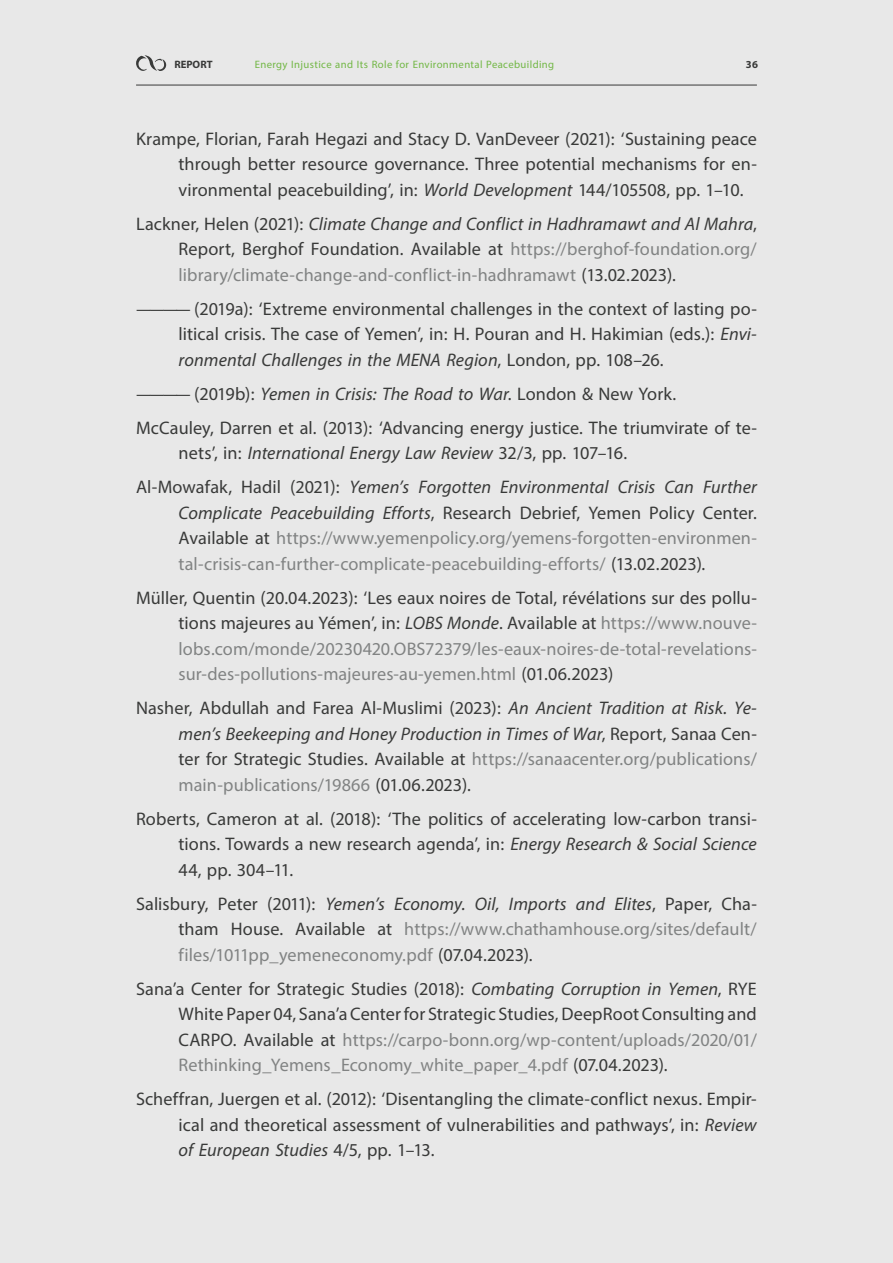
<style>
.page{position:relative;width:893px;height:1263px;background:#e8e8e8}
.page>*{position:absolute;margin:0;border:0;box-sizing:border-box;transform-origin:0 0}
.t1{font:25.5px/25.5px "Myriad Arabic";letter-spacing:.005em;color:#393a39;text-align:justify}
.t2{font:25.5px/25.5px "Myriad Arabic";color:#818383;text-align:justify}
.t3{font:italic 25.5px/34px "Myriad Arabic";letter-spacing:.005em;color:#393a39}
.t4{font:15px "Myriad Arabic";letter-spacing:.025em;color:#72b745}
.t5{font:700 15px "Myriad Arabic";color:#393a39}
.s1{font-style:italic}
.s2{color:#393a39}
.s3{font-style:italic;color:#393a39}
.s4{font-style:normal}
.s5{color:#818383}
</style>
<div class="page">
<hr style="left:136px;top:85px;width:621px;height:1px;background:#393a39">
<svg style="left:136px;top:55px;width:30px;height:16px"></svg>
<p class="t5" style="left:174px;top:54px;width:40px">REPORT</p>
<p class="t4" style="left:255px;top:54px;width:301px">Energy Injustice and Its Role for Environmental Peacebuilding</p>
<p class="t5" style="left:746px;top:54px;width:14px">36</p>
<p class="t1" style="left:179px;top:126px;width:580px;text-indent:-43px">Krampe, Florian, Farah Hegazi and Stacy D. VanDeveer (2021): ‘Sustaining peace through better resource governance. Three potential mechanisms for en&shy;vironmental peacebuilding’, in: <span class="s1">World Development</span> 144/105508, pp. 1–10.</p>
<p class="t2" style="left:179px;top:211px;width:580px;text-indent:-43px"><span class="s2">Lackner, Helen (2021):</span> <span class="s3">Climate Change and Conflict in Hadhramawt and Al Mahra</span><span class="s2">, Report, Berghof Foundation. Available at</span> https://berghof-foundation.org/ library/climate-change-and-conflict-in-hadhramawt <span class="s2">(13.02.2023).</span></p>
<p class="t1" style="left:179px;top:296px;width:580px;text-indent:-43px">———— (2019a): ‘Extreme environmental challenges in the context of lasting po&shy;litical crisis. The case of Yemen’, in: H. Pouran and H. Hakimian (eds.): <span class="s1">Envi&shy;ronmental Challenges in the MENA Region</span>, London, pp. 108–26.</p>
<p class="t1" style="left:136px;top:377px;width:622px;line-height:34px">———— (2019b): <span class="s1">Yemen in Crisis: The Road to War</span>. London &amp; New York.<br>McCauley, Darren et al. (2013): ‘Advancing energy justice. The triumvirate of te-</p>
<p class="t3" style="left:136px;top:436px;width:622px;text-indent:43px"><span class="s4">nets’, in:</span> International Energy Law Review <span class="s4">32/3, pp. 107–16.<br>Al-Mowafak, Hadil (2021):</span> Yemen’s Forgotten Environmental Crisis Can Further</p>
<p class="t2" style="left:179px;top:500px;width:580px"><span class="s3">Complicate Peacebuilding Efforts</span><span class="s2">, Research Debrief, Yemen Policy Center.<br>Available at</span> https://www.yemenpolicy.org/yemens-forgotten-environmen&shy;tal-crisis-can-further-complicate-peacebuilding-efforts/ <span class="s2">(13.02.2023).</span></p>
<p class="t2" style="left:179px;top:585px;width:580px;text-indent:-43px"><span class="s2">Müller, Quentin (20.04.2023): ‘Les eaux noires de Total, révélations sur des pollu&shy;tions majeures au Yémen’, in:</span> <span class="s3">LOBS Monde</span><span class="s2">. Available at</span> https://www.nouve&shy;lobs.com/monde/20230420.OBS72379/les-eaux-noires-de-total-revelations&shy;sur-des-pollutions-majeures-au-yemen.html <span class="s2">(01.06.2023)</span></p>
<p class="t1" style="left:179px;top:696px;width:580px;text-indent:-43px">Nasher, Abdullah and Farea Al-Muslimi (2023): <span class="s1">An Ancient Tradition at Risk. Ye&shy;men’s Beekeeping and Honey Production in Times of War</span>, Report, Sanaa Cen&shy;ter for Strategic Studies. Available at <span class="s5">https://sanaacenter.org/publications/ main-publications/19866</span> (01.06.2023).</p>
<p class="t1" style="left:179px;top:806px;width:580px;text-indent:-43px">Roberts, Cameron at al. (2018): ‘The politics of accelerating low-carbon transi&shy;tions. Towards a new research agenda’, in: <span class="s1">Energy Research &amp; Social Science </span>44, pp. 304–11.</p>
<p class="t2" style="left:179px;top:891px;width:580px;text-indent:-43px"><span class="s2">Salisbury, Peter (2011):</span> <span class="s3">Yemen’s Economy. Oil, Imports and Elites</span><span class="s2">, Paper, Cha&shy;tham House. Available at</span> https://www.chathamhouse.org/sites/default/ files/1011pp_yemeneconomy.pdf <span class="s2">(07.04.2023).</span></p>
<p class="t1" style="left:179px;top:976px;width:580px;text-indent:-43px">Sana’a Center for Strategic Studies (2018): <span class="s1">Combating Corruption in Yemen</span>, RYE White Paper 04, Sana’a Center for Strategic Studies, DeepRoot Consulting and CARPO. Available at <span class="s5">https://carpo-bonn.org/wp-content/uploads/2020/01/ Rethinking_Yemens_Economy_white_paper_4.pdf</span> (07.04.2023).</p>
<p class="t1" style="left:179px;top:1087px;width:580px;text-indent:-43px">Scheffran, Juergen et al. (2012): ‘Disentangling the climate-conflict nexus. Empir&shy;ical and theoretical assessment of vulnerabilities and pathways’, in: <span class="s1">Review of European Studies</span> 4/5, pp. 1–13.</p>
</div>
